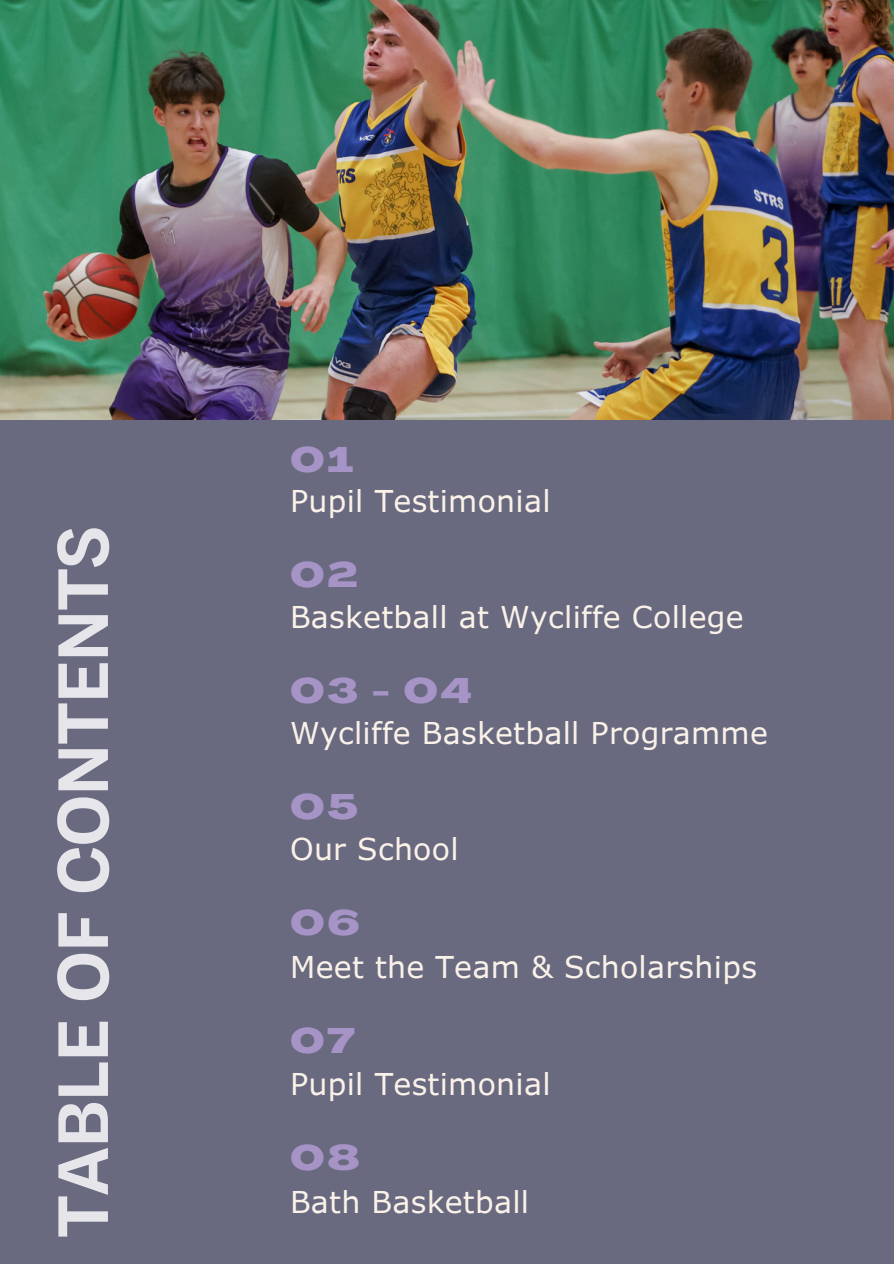
<style>
.page{position:relative;width:894px;height:1264px;background:#fff}
.page>*{position:absolute;margin:0;border:0;box-sizing:border-box;transform-origin:0 0}
.t1{font:700 70.8px "Body Grotesque";color:#e5e5ea}
.t2{font:800 34.95px "Agrandir Grand";letter-spacing:.08em;color:#a794c6}
.t3{font:30px "Verdana Pro";letter-spacing:.01em;color:#faf2e9}
</style>
<div class="page">
<div style="left:0;top:0;width:893px;height:1263px;background:#69697f"></div>
<img style="left:0;top:0;width:893px;height:419px">
<p class="t1" style="left:42px;top:1237px;width:712px;rotate:-90deg">TABLE OF CONTENTS</p>
<h1 class="t2" style="left:290px;top:445px;width:65px">01</h1>
<p class="t3" style="left:290px;top:482px;width:262px">Pupil Testimonial</p>
<p class="t2" style="left:290px;top:561px;width:69px">02</p>
<p class="t3" style="left:290px;top:597px;width:455px">Basketball at Wycliffe College</p>
<p class="t2" style="left:290px;top:677px;width:183px">03 - 04</p>
<p class="t3" style="left:290px;top:713px;width:479px">Wycliffe Basketball Programme</p>
<p class="t2" style="left:290px;top:792px;width:69px">05</p>
<h2 class="t3" style="left:290px;top:829px;width:170px">Our School</h2>
<p class="t2" style="left:290px;top:908px;width:71px">06</p>
<p class="t3" style="left:290px;top:947px;width:468px">Meet the Team &amp; Scholarships</p>
<p class="t2" style="left:290px;top:1026px;width:66px">07</p>
<p class="t3" style="left:290px;top:1064px;width:262px">Pupil Testimonial</p>
<p class="t2" style="left:290px;top:1143px;width:71px">08</p>
<p class="t3" style="left:290px;top:1182px;width:240px">Bath Basketball</p>
</div>
